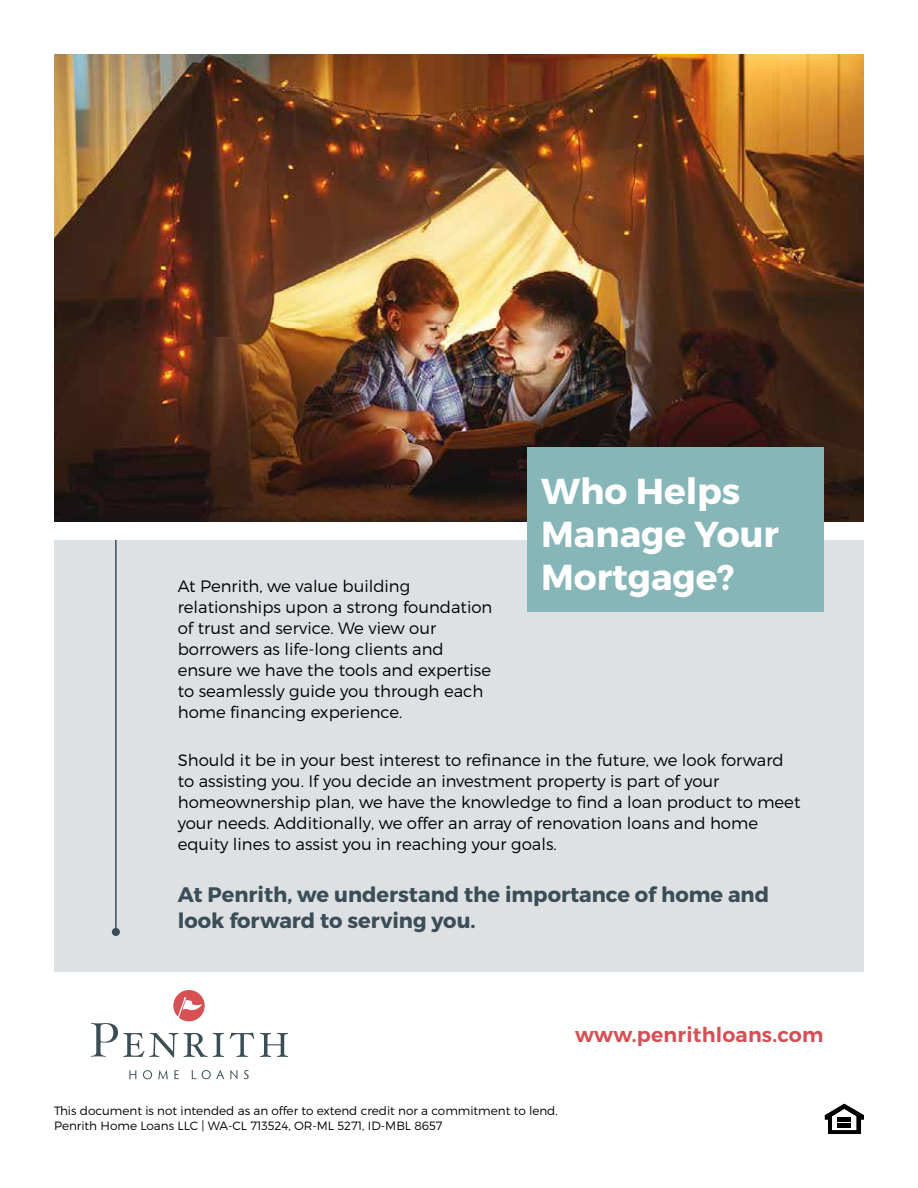
<style>
.page{position:relative;width:918px;height:1188px;background:#fff}
.page>*{position:absolute;margin:0;border:0;box-sizing:border-box;transform-origin:0 0}
.t1{font:36px/43.2px "Trueno Bd";color:#fff}
.t2{font:21px/25.2px "Trueno Bd";color:#3b4d56}
.t3{font:20.55px "Trueno S Bd";letter-spacing:.01em;color:#d64f54}
.t4{font:16.5px/21px "Trueno Lt";color:#000}
.t5{font:12px/14.4px "Trueno Lt";color:#000}
</style>
<div class="page">
<svg style="left:825px;top:1104px;width:39px;height:30px"></svg>
<div style="left:838px;top:1117px;width:13px;height:5px;background:#000"></div>
<hr style="left:838px;top:1123px;width:13px;height:4px;background:#000">
<svg style="left:230px;top:1033px;width:24px;height:24px"></svg>
<svg style="left:260px;top:1033px;width:28px;height:24px"></svg>
<svg style="left:91px;top:990px;width:133px;height:68px"></svg>
<svg style="left:129px;top:1070px;width:7px;height:9px"></svg>
<svg style="left:143px;top:1070px;width:9px;height:9px"></svg>
<svg style="left:158px;top:1070px;width:10px;height:9px"></svg>
<svg style="left:174px;top:1070px;width:5px;height:9px"></svg>
<svg style="left:192px;top:1070px;width:4px;height:9px"></svg>
<svg style="left:202px;top:1070px;width:22px;height:9px"></svg>
<svg style="left:230px;top:1070px;width:8px;height:9px"></svg>
<svg style="left:244px;top:1070px;width:5px;height:9px"></svg>
<div style="left:54px;top:540px;width:810px;height:432px;background:#dee1e3"></div>
<img style="left:54px;top:54px;width:810px;height:468px">
<div style="left:528px;top:448px;width:296px;height:164px;background:#87b6b8"></div>
<hr style="left:115px;top:540px;width:2px;height:390px;background:#3b4d56">
<div style="left:112px;top:928px;width:8px;height:8px;background:#3b4d56;border-radius:50%"></div>
<p class="t4" style="left:178px;top:575px;width:234px">At Penrith, we value building</p>
<p class="t4" style="left:178px;top:596px;width:316px">relationships upon a strong foundation of trust and service. We view our borrowers as life-long clients and ensure we have the tools and expertise to seamlessly guide you through each home financing experience.</p>
<h1 class="t1" style="left:541px;top:470px;width:239px">Who Helps<br>Manage Your</h1>
<h1 class="t1" style="left:541px;top:557px;width:195px">Mortgage?</h1>
<p class="t4" style="left:178px;top:749px;width:624px">Should it be in your best interest to refinance in the future, we look forward to assisting you. If you decide an investment property is part of your homeownership plan, we have the knowledge to find a loan product to meet your needs. Additionally, we offer an array of renovation loans and home equity lines to assist you in reaching your goals.</p>
<p class="t2" style="left:178px;top:883px;width:593px">At Penrith, we understand the importance of home and look forward to serving you.</p>
<p class="t3" style="left:575px;top:1022px;width:250px">www.penrithloans.com</p>
<p class="t5" style="left:54px;top:1104px;width:505px">This document is not intended as an offer to extend credit nor a commitment to lend.<br>Penrith Home Loans LLC | WA-CL 713524, OR-ML 5271, ID-MBL 8657</p>
</div>
